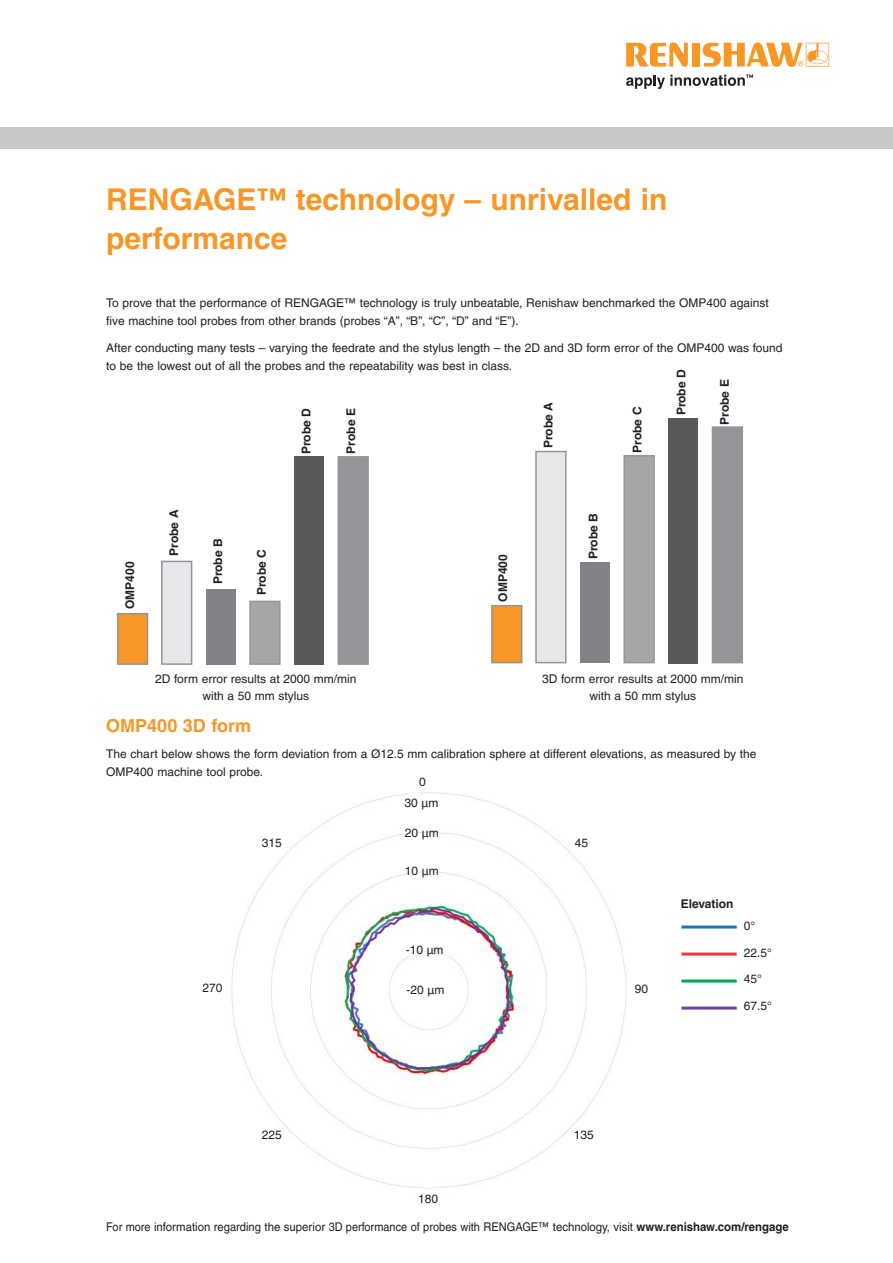
<style>
.page{position:relative;width:893px;height:1263px;background:#fff}
.page>*{position:absolute;margin:0;border:0;box-sizing:border-box;transform-origin:0 0}
.Heading_Orange{font:700 30px/39px "Helvetica LT Pro";color:#f79727}
.Sub_heading_Orange{font:700 18px "Helvetica LT Pro";color:#f79727}
.Body_text{font:12px/18px "Helvetica LT Pro";color:#231f20}
.Body_text-2{font:12px "Helvetica LT Pro";color:#231f20;scale:.91 1}
.Table_Text_8pt{font:700 12px "Helvetica LT Pro";color:#231f20}
.Body_text-3{font:700 12px "Helvetica LT Pro";color:#231f20}
.s1{font-weight:700}
</style>
<div class="page">
<img style="left:231px;top:792px;width:396px;height:397px">
<div style="left:117px;top:613px;width:31px;height:52px;background:#f79727;border:2px solid #939598"></div>
<div style="left:161px;top:561px;width:31px;height:104px;background:#e6e7e9;border:2px solid #939598"></div>
<div style="left:206px;top:589px;width:30px;height:76px;background:#808285"></div>
<div style="left:249px;top:601px;width:32px;height:64px;background:#a6a6a6;border:2px solid #939598"></div>
<div style="left:294px;top:456px;width:30px;height:209px;background:#57585a"></div>
<div style="left:338px;top:456px;width:31px;height:209px;background:#939598;border:2px solid #939598"></div>
<div style="left:491px;top:605px;width:31px;height:58px;background:#f79727;border:2px solid #939598"></div>
<div style="left:535px;top:451px;width:32px;height:212px;background:#e6e7e9;border:2px solid #939598"></div>
<div style="left:580px;top:562px;width:30px;height:101px;background:#808285"></div>
<div style="left:623px;top:455px;width:32px;height:208px;background:#a6a6a6;border:2px solid #939598"></div>
<div style="left:668px;top:418px;width:30px;height:245px;background:#57585a"></div>
<div style="left:712px;top:426px;width:31px;height:237px;background:#939598"></div>
<div style="left:0;top:128px;width:893px;height:21px;background:#c7c8ca"></div>
<svg style="left:626px;top:43px;width:62px;height:24px"></svg>
<div style="left:692px;top:43px;width:8px;height:24px;background:#f79727"></div>
<svg style="left:703px;top:43px;width:126px;height:24px"></svg>
<svg style="left:626px;top:75px;width:127px;height:14px"></svg>
<hr style="left:681px;top:925px;width:56px;height:3px;background:#1974bb">
<hr style="left:681px;top:952px;width:56px;height:3px;background:#ee363b">
<hr style="left:681px;top:979px;width:56px;height:3px;background:#00a757">
<hr style="left:681px;top:1006px;width:56px;height:3px;background:#6f449b">
<p class="Heading_Orange" style="left:106px;top:180px;width:563px">RENGAGE™ technology – unrivalled in performance</p>
<p class="Body_text" style="left:106px;top:294px;width:664px">To prove that the performance of RENGAGE™ technology is truly unbeatable, Renishaw benchmarked the OMP400 against five machine tool probes from other brands (probes “A”, “B”, “C”, “D” and “E”).</p>
<p class="Body_text" style="left:106px;top:338px;width:678px">After conducting many tests – varying the feedrate and the stylus length – the 2D and 3D form error of the OMP400 was found to be the lowest out of all the probes and the repeatability was best in class.</p>
<p class="Table_Text_8pt" style="left:674px;top:415px;width:48px;rotate:-90deg">Probe D</p>
<p class="Table_Text_8pt" style="left:717px;top:425px;width:47px;rotate:-90deg">Probe E</p>
<p class="Table_Text_8pt" style="left:541px;top:448px;width:48px;rotate:-90deg">Probe A</p>
<p class="Table_Text_8pt" style="left:299px;top:454px;width:48px;rotate:-90deg">Probe D</p>
<p class="Table_Text_8pt" style="left:630px;top:453px;width:48px;rotate:-90deg">Probe C</p>
<p class="Table_Text_8pt" style="left:344px;top:453px;width:47px;rotate:-90deg">Probe E</p>
<p class="Table_Text_8pt" style="left:123px;top:609px;width:49px;rotate:-90deg">OMP400</p>
<p class="Table_Text_8pt" style="left:167px;top:556px;width:48px;rotate:-90deg">Probe A</p>
<p class="Table_Text_8pt" style="left:211px;top:584px;width:48px;rotate:-90deg">Probe B</p>
<p class="Table_Text_8pt" style="left:254px;top:595px;width:48px;rotate:-90deg">Probe C</p>
<p class="Body_text" style="left:155px;top:669px;width:203px">2D form error results at 2000 mm/min</p>
<p class="Body_text" style="left:202px;top:687px;width:108px">with a 50 mm stylus</p>
<p class="Table_Text_8pt" style="left:496px;top:601px;width:49px;rotate:-90deg">OMP400</p>
<p class="Table_Text_8pt" style="left:586px;top:559px;width:48px;rotate:-90deg">Probe B</p>
<p class="Body_text" style="left:542px;top:669px;width:203px">3D form error results at 2000 mm/min</p>
<p class="Body_text" style="left:589px;top:687px;width:108px">with a 50 mm stylus</p>
<p class="Sub_heading_Orange" style="left:106px;top:714px;width:146px">OMP400 3D form</p>
<p class="Body_text" style="left:106px;top:745px;width:652px">The chart below shows the form deviation from a Ø12.5 mm calibration sphere at different elevations, as measured by the<br>OMP400 machine tool probe.</p>
<p class="Body_text" style="left:419px;top:772px;width:8px">0</p>
<p class="Body_text" style="left:262px;top:834px;width:22px">315</p>
<p class="Body_text" style="left:203px;top:979px;width:22px">270</p>
<p class="Body_text" style="left:262px;top:1125px;width:22px">225</p>
<p class="Body_text" style="left:405px;top:794px;width:35px">30 μm</p>
<p class="Body_text" style="left:405px;top:823px;width:35px">20 μm</p>
<p class="Body_text" style="left:405px;top:862px;width:35px">10 μm</p>
<p class="Body_text" style="left:406px;top:940px;width:39px">-10 μm</p>
<p class="Body_text" style="left:406px;top:981px;width:39px">-20 μm</p>
<p class="Body_text" style="left:418px;top:1190px;width:22px">180</p>
<p class="Body_text" style="left:575px;top:833px;width:15px">45</p>
<p class="Body_text" style="left:635px;top:980px;width:15px">90</p>
<p class="Body_text-3" style="left:681px;top:896px;width:54px">Elevation</p>
<p class="Body_text" style="left:744px;top:917px;width:13px">0°</p>
<p class="Body_text" style="left:744px;top:943px;width:30px">22.5°</p>
<p class="Body_text" style="left:744px;top:970px;width:20px">45°</p>
<p class="Body_text" style="left:744px;top:997px;width:30px">67.5°</p>
<p class="Body_text" style="left:574px;top:1125px;width:22px">135</p>
<p class="Body_text-2" style="left:106px;top:1220px;width:751px">For more information regarding the superior 3D performance of probes with RENGAGE™ technology, visit <span class="s1">www.renishaw.com/rengage</span></p>
</div>
